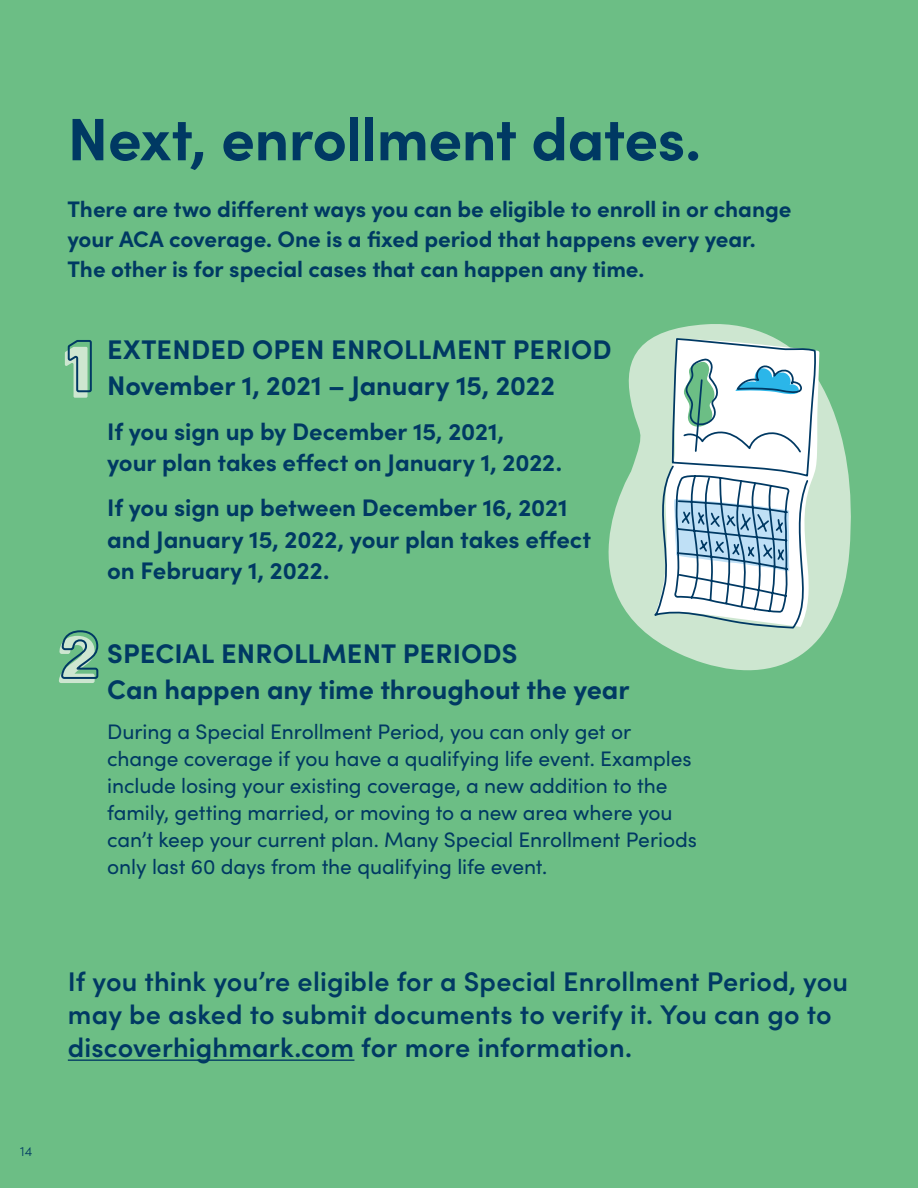
<style>
.page{position:relative;width:918px;height:1188px;background:#6cbe85}
.page>*{position:absolute;margin:0;border:0;box-sizing:border-box;transform-origin:0 0}
.En_H1{font:700 60px "Sofia Pro";letter-spacing:-.01em;color:#003963}
.En_H2_Sofia_Semibold{font:600 27px/33px "Sofia Pro";letter-spacing:.005em;color:#003963}
.En_H2_Sofia_Bold_18{font:700 27px/36px "Sofia Pro";color:#003963}
.En_P2_Sofia_Bold_16{font:700 24px/31.5px "Sofia Pro";letter-spacing:-.005em;color:#003963}
.En_P1_Sofia_Bold_15{font:700 22.5px/30px "Sofia Pro";letter-spacing:-.005em;color:#003963}
.En_P3_Sofia_Reg_14_1{font:21px/27px "Sofia Pro";letter-spacing:-.005em;color:#003963}
.t1{font:300 13.5px "Sofia Pro";color:#003963}
.s1{color:#6cbe85}
</style>
<div class="page">
<svg style="left:59px;top:630px;width:40px;height:53px"></svg>
<svg style="left:65px;top:340px;width:27px;height:58px"></svg>
<svg style="left:608px;top:337px;width:243px;height:334px;fill:#cde6d0"></svg>
<svg style="left:653px;top:324px;width:164px;height:305px"></svg>
<svg style="left:673px;top:358px;width:130px;height:256px"></svg>
<hr style="left:68px;top:1059px;width:286px;height:2px;background:#003963">
<h1 class="En_H1" style="left:68px;top:93px;width:635px">Next, enrollment dates.</h1>
<p class="En_P1_Sofia_Bold_15" style="left:68px;top:193px;width:726px">There are two different ways you can be eligible to enroll in or change your ACA coverage. One is a fixed period that happens every year.<br>The other is for special cases that can happen any time.</p>
<h2 class="En_H2_Sofia_Bold_18" style="left:107px;top:329px;width:506px;text-indent:-23px"><span class="s1">1</span> EXTENDED OPEN ENROLLMENT PERIOD<br>November 1, 2021 – January 15, 2022</h2>
<p class="En_P2_Sofia_Bold_16" style="left:107px;top:414px;width:457px">If you sign up by December 15, 2021,<br>your plan takes effect on January 1, 2022.</p>
<p class="En_P2_Sofia_Bold_16" style="left:107px;top:490px;width:486px">If you sign up between December 16, 2021 and January 15, 2022, your plan takes effect on February 1, 2022.</p>
<h2 class="En_H2_Sofia_Bold_18" style="left:107px;top:633px;width:524px;text-indent:-23px"><span class="s1">2</span> SPECIAL ENROLLMENT PERIODS<br>Can happen any time throughout the year</h2>
<p class="En_P3_Sofia_Reg_14_1" style="left:107px;top:717px;width:591px">During a Special Enrollment Period, you can only get or change coverage if you have a qualifying life event. Examples include losing your existing coverage, a new addition to the family, getting married, or moving to a new area where you can’t keep your current plan. Many Special Enrollment Periods only last 60 days from the qualifying life event.</p>
<p class="t1" style="left:20px;top:1141px;width:14px">14</p>
<h2 class="En_H2_Sofia_Semibold" style="left:68px;top:964px;width:782px">If you think you’re eligible for a Special Enrollment Period, you may be asked to submit documents to verify it. You can go to discoverhighmark.com for more information.</h2>
</div>
